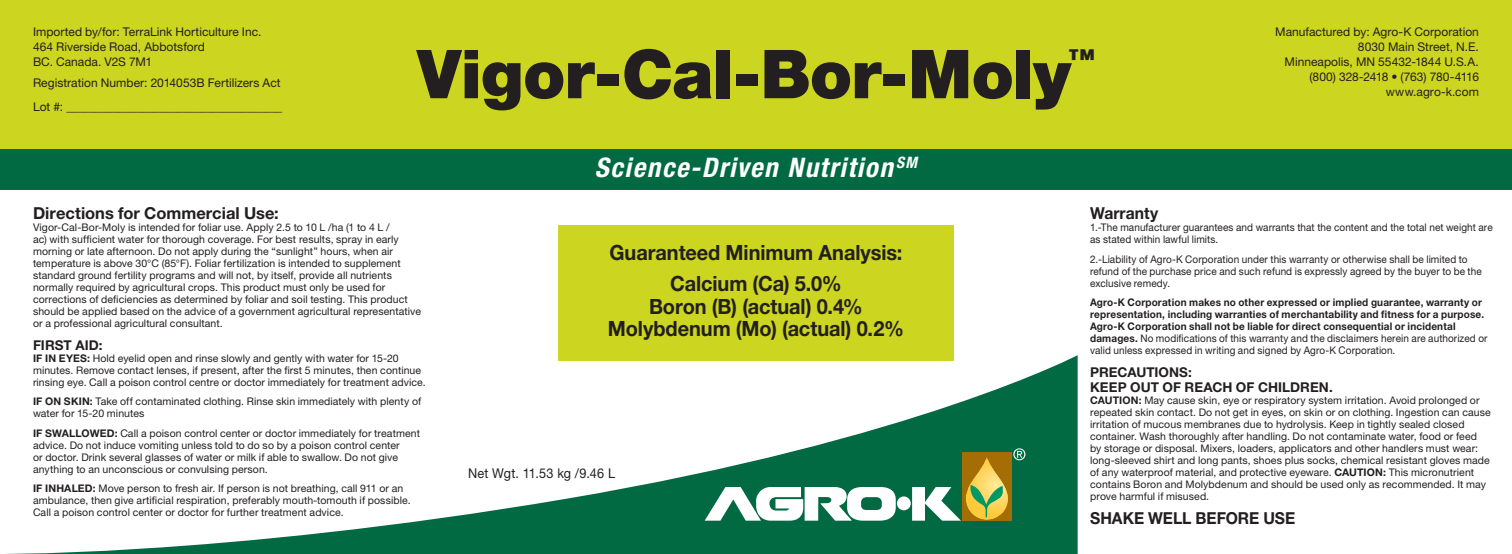
<style>
.page{position:relative;width:1512px;height:554px;background:#fff}
.page>*{position:absolute;margin:0;border:0;box-sizing:border-box;transform-origin:0 0}
.t1{font:900 67.5px "Helvetica Neue LT Pro";letter-spacing:-.01em;color:#231f20}
.t2{font:italic 700 condensed 27px "Helvetica Neue LT Pro";letter-spacing:.06em;color:#fff}
.t3{font:900 26.25px "Helvetica Neue LT Pro";color:#231f20}
.t4{font:700 21px/31.5px "Helvetica Neue LT Pro";letter-spacing:-.005em;color:#231f20;text-align:center;scale:.95 1}
.t5{font:700 16.5px "Helvetica Neue LT Pro";color:#231f20}
.t6{font:700 16.5px "Helvetica Neue LT Pro";color:#231f20;scale:.95 1}
.t7{font:700 13.5px/15px "Helvetica Neue LT Pro";letter-spacing:.005em;color:#231f20}
.t8{font:13.5px "Helvetica Neue LT Pro";letter-spacing:.02em;color:#231f20;scale:.94 1}
.t9{font:12px/15px "Helvetica Neue LT Pro";letter-spacing:.005em;color:#231f20}
.t10{font:10.5px/12px "Helvetica Neue LT Pro";letter-spacing:.01em;color:#231f20}
.t11{font:700 10.5px/12px "Helvetica Neue LT Pro";letter-spacing:.015em;color:#231f20;scale:.95 1}
.t12{font:10.5px/12px "Helvetica Neue LT Pro";letter-spacing:.01em;color:#231f20;scale:.95 1}
.s1{font-weight:700}
.s2{font-weight:400}
</style>
<div class="page">
<div style="left:0;top:0;width:1512px;height:152px;background:#ccd51f"></div>
<div style="left:0;top:149px;width:1512px;height:40px;background:#026a43"></div>
<svg style="left:5px;top:355px;width:1073px;height:199px"></svg>
<div style="left:558px;top:225px;width:396px;height:135px;background:#ccd51f"></div>
<div style="left:897px;top:496px;width:14px;height:14px;background:#fff;border-radius:50%"></div>
<svg style="left:705px;top:487px;width:191px;height:33px"></svg>
<svg style="left:912px;top:448px;width:113px;height:72px;background:#6f9153"></svg>
<p class="t9" style="left:33px;top:24px;width:230px">Imported by/for: TerraLink Horticulture Inc.<br>464 Riverside Road, Abbotsford<br>BC. Canada. V2S 7M1</p>
<p class="t9" style="left:33px;top:70px;width:251px;line-height:24px">Registration Number: 2014053B Fertilizers Act<br>Lot #: _____________________________________</p>
<h1 class="t1" style="left:417px;top:34px;width:655px">Vigor-Cal-Bor-Moly</h1>
<h3 class="t3" style="left:1068px;top:43px;width:28px">™</h3>
<h2 class="t2" style="left:595px;top:151px;width:324px">Science-Driven Nutrition <sup>SM</sup></h2>
<p class="t9" style="left:1275px;top:24px;width:205px;text-align:right">Manufactured by: Agro-K Corporation<br>8030 Main Street, N.E.<br>Minneapolis, MN 55432-1844 U.S.A. (800) 328-2418 • (763) 780-4116 www.agro-k.com</p>
<h3 class="t5" style="left:33px;top:203px;width:247px">Directions for Commercial Use:</h3>
<p class="t10" style="left:33px;top:221px;width:389px">Vigor-Cal-Bor-Moly is intended for foliar use. Apply 2.5 to 10 L /ha (1 to 4 L /<br>ac) with sufficient water for thorough coverage. For best results, spray in early morning or late afternoon. Do not apply during the “sunlight” hours, when air temperature is above 30°C (85°F). Foliar fertilization is intended to supplement standard ground fertility programs and will not, by itself, provide all nutrients normally required by agricultural crops. This product must only be used for corrections of deficiencies as determined by foliar and soil testing. This product should be applied based on the advice of a government agricultural representative or a professional agricultural consultant.</p>
<p class="t7" style="left:33px;top:337px;width:71px">FIRST AID:</p>
<p class="t10" style="left:33px;top:351px;width:394px"><span class="s1">IF IN EYES:</span> Hold eyelid open and rinse slowly and gently with water for 15-20 minutes. Remove contact lenses, if present, after the first 5 minutes, then continue rinsing eye. Call a poison control centre or doctor immediately for treatment advice.</p>
<p class="t10" style="left:33px;top:395px;width:390px"><span class="s1">IF ON SKIN:</span> Take off contaminated clothing. Rinse skin immediately with plenty of water for 15-20 minutes</p>
<p class="t10" style="left:33px;top:426px;width:389px"><span class="s1">IF SWALLOWED:</span> Call a poison control center or doctor immediately for treatment advice. Do not induce vomiting unless told to do so by a poison control center<br>or doctor. Drink several glasses of water or milk if able to swallow. Do not give anything to an unconscious or convulsing person.</p>
<p class="t10" style="left:33px;top:482px;width:379px"><span class="s1">IF INHALED:</span> Move person to fresh air. If person is not breathing, call 911 or an ambulance, then give artificial respiration, preferably mouth-tomouth if possible.<br>Call a poison control center or doctor for further treatment advice.</p>
<h3 class="t4" style="left:609px;top:236px;width:310px">Guaranteed Minimum Analysis:<br>Calcium (Ca) 5.0%</h3>
<h3 class="t4" style="left:608px;top:294px;width:313px;line-height:22.5px">Boron (B) (actual) 0.4%<br>Molybdenum (Mo) (actual) 0.2%</h3>
<p class="t8" style="left:468px;top:465px;width:158px">Net Wgt. 11.53 kg /9.46 L</p>
<h3 class="t6" style="left:1090px;top:203px;width:73px">Warranty</h3>
<p class="t12" style="left:1090px;top:221px;width:425px">1.-The manufacturer guarantees and warrants that the content and the total net weight are as stated within lawful limits.</p>
<p class="t12" style="left:1090px;top:252px;width:414px">2.-Liability of Agro-K Corporation under this warranty or otherwise shall be limited to refund of the purchase price and such refund is expressly agreed by the buyer to be the exclusive remedy.</p>
<p class="t11" style="left:1090px;top:296px;width:420px">Agro-K Corporation makes no other expressed or implied guarantee, warranty or representation, including warranties of merchantability and fitness for a purpose.<br>Agro-K Corporation shall not be liable for direct consequential or incidental damages. <span class="s2">No modifications of this warranty and the disclaimers herein are authorized or valid unless expressed in writing and signed by Agro-K Corporation.</span></p>
<p class="t7" style="left:1090px;top:364px;width:244px">PRECAUTIONS:<br>KEEP OUT OF REACH OF CHILDREN.</p>
<p class="t10" style="left:1090px;top:393px;width:402px"><span class="s1">CAUTION:</span> May cause skin, eye or respiratory system irritation. Avoid prolonged or repeated skin contact. Do not get in eyes, on skin or on clothing. Ingestion can cause irritation of mucous membranes due to hydrolysis. Keep in tightly sealed closed container. Wash thoroughly after handling. Do not contaminate water, food or feed by storage or disposal. Mixers, loaders, applicators and other handlers must wear: long-sleeved shirt and long pants, shoes plus socks, chemical resistant gloves made of any waterproof material, and protective eyeware. <span class="s1">CAUTION:</span> This micronutrient contains Boron and Molybdenum and should be used only as recommended. It may prove harmful if misused.</p>
<h3 class="t6" style="left:1090px;top:507px;width:217px">SHAKE WELL BEFORE USE</h3>
</div>
